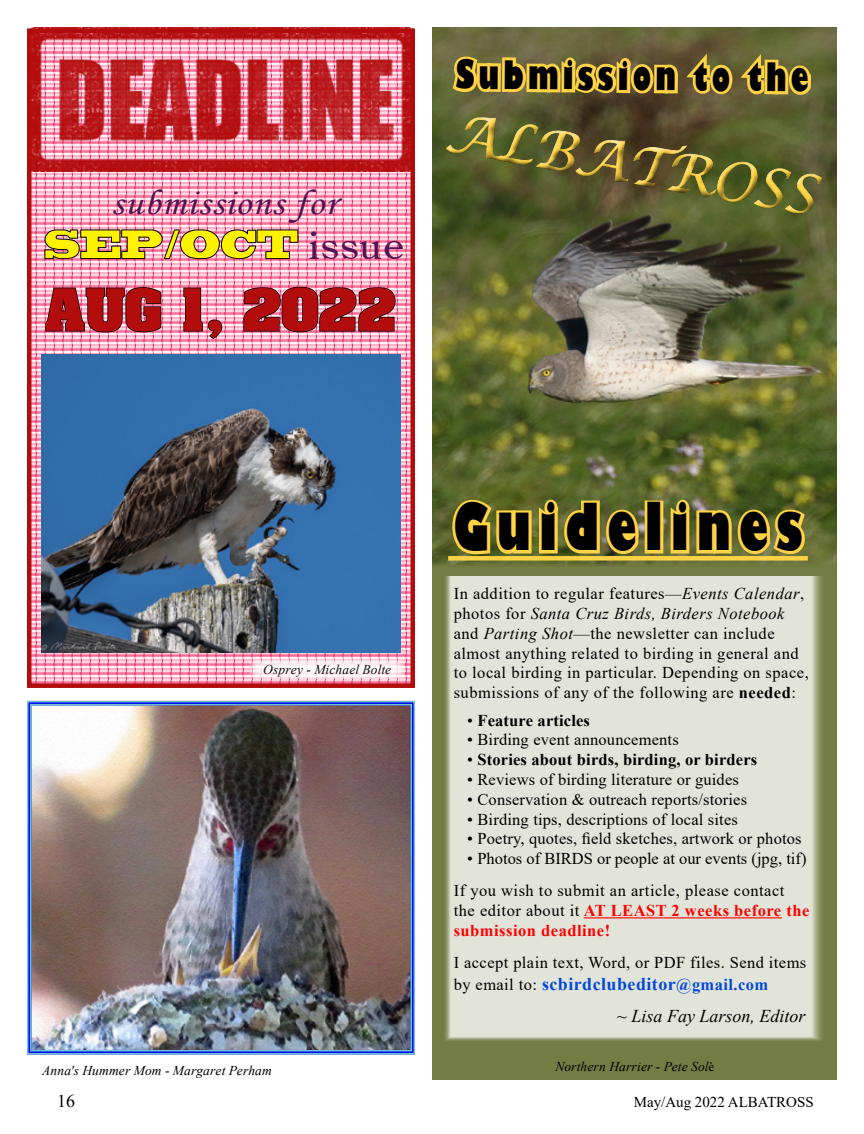
<style>
.page{position:relative;width:864px;height:1134px;background:#fff}
.page>*{position:absolute;margin:0;border:0;box-sizing:border-box;transform-origin:0 0}
.t1{font:800 63px "Gill Sans";letter-spacing:.2em;color:#000;scale:.67 1}
.t2{font:italic 54px "Lucida Calligraphy";color:#ffd345}
.t3{font:700 49.5px "Aardvark";color:#b20c0c;scale:1.1 1}
.t4{font:800 38.25px "Gill Sans";color:#000;scale:.67 1}
.t5{font:38.25px "Blackoak Std";color:#fff200;scale:.6 1}
.t6{font:36px "Monotype Corsiva";letter-spacing:.025em;color:#521453;scale:1.1 1}
.t7{font:italic 18px/32.1px "Times New Roman";color:#000}
.t8{font:18px "Times New Roman";color:#000}
.t9{font:16.5px/19.8px "Times New Roman";letter-spacing:.025em;color:#000}
.t10{font:700 16.5px/19.8px "Times New Roman";letter-spacing:.03em;color:#f00}
.t11{font:700 16.5px "Times New Roman";letter-spacing:.01em;color:#000}
.t12{font:15px "Times New Roman";color:#000}
.t13{font:italic 13.5px "Times New Roman";letter-spacing:.01em;color:#000}
.s1{font-family:"Centurion Old Plain";font-size:37.5px;color:#521453}
.s2{font-style:italic}
.s3{font-weight:700}
.s4{font-weight:400}
.s5{font-weight:400;color:#000}
.s6{font-style:normal;font-size:16.5px}
.s7{font-weight:700;font-style:normal;color:#0048de}
.s8{font-weight:700;font-style:normal;font-size:16.5px;color:#0048de}
.s9{font-family:"Minion Pro";font-style:normal}
</style>
<div class="page">
<img style="left:432px;top:28px;width:405px;height:526px">
<div style="left:432px;top:554px;width:405px;height:526px;background:#737c43"></div>
<svg style="left:32px;top:172px;width:378px;height:511px"></svg>
<div style="left:27px;top:28px;width:388px;height:660px;border:4px solid #b30c0c"></div>
<img style="left:27px;top:700px;width:388px;height:355px">
<div style="left:30px;top:704px;width:382px;height:347px;border:1px solid #6dc3ca"></div>
<svg style="left:44px;top:230px;width:254px;height:41px"></svg>
<svg style="left:45px;top:286px;width:117px;height:47px;background:#cd8b9e"></svg>
<svg style="left:183px;top:287px;width:40px;height:53px;background:#da98ab"></svg>
<svg style="left:243px;top:286px;width:154px;height:47px;background:#cb8a9d"></svg>
<img style="left:445px;top:27px;width:377px;height:539px">
<svg style="left:434px;top:92px;width:400px;height:133px;background:#716837"></svg>
<svg style="left:435px;top:96px;width:401px;height:134px;background:#56572c"></svg>
<div style="left:444px;top:576px;width:382px;height:465px;background:#e3e4d9"></div>
<hr style="left:584px;top:917px;width:198px;height:1px;background:#f00">
<div style="left:448px;top:556px;width:360px;height:5px;background:#ffd345"></div>
<img style="left:29px;top:28px;width:385px;height:144px">
<img style="left:41px;top:354px;width:360px;height:298px">
<svg style="left:250px;top:659px;width:154px;height:20px"></svg>
<h3 class="t6" style="left:111px;top:181px;width:207px">submissions for</h3>
<h3 class="t5" style="left:44px;top:219px;width:602px">SEP/OCT <span class="s1">issue</span></h3>
<h3 class="t3" style="left:46px;top:267px;width:320px">AUG 1, 2022</h3>
<h3 class="t4" style="left:457px;top:49px;width:528px;rotate:1deg">Submission to the</h3>
<h2 class="t2" style="left:453px;top:99px;width:376px;rotate:10deg">ALBATROSS</h2>
<p class="t13" style="left:263px;top:660px;width:130px">Osprey - Michael Bolte</p>
<h1 class="t1" style="left:453px;top:488px;width:523px">Guidelines</h1>
<p class="t9" style="left:454px;top:583px;width:357px">In addition to regular features—<span class="s2">Events Calendar</span>, photos for <span class="s2">Santa Cruz Birds, Birders Notebook </span>and <span class="s2">Parting Shot</span>—the newsletter can include almost anything related to birding in general and to local birding in particular. Depending on space, submissions of any of the following are <span class="s3">needed</span>:</p>
<p class="t11" style="left:467px;top:708px;width:124px"><span class="s4">•</span> Feature articles</p>
<p class="t9" style="left:467px;top:729px;width:213px">• Birding event announcements</p>
<p class="t11" style="left:467px;top:748px;width:292px"><span class="s4">•</span> Stories about birds, birding, or birders</p>
<p class="t9" style="left:467px;top:769px;width:273px">• Reviews of birding literature or guides</p>
<p class="t9" style="left:467px;top:789px;width:282px">• Conservation &amp; outreach reports/stories</p>
<p class="t9" style="left:467px;top:809px;width:272px">• Birding tips, descriptions of local sites</p>
<p class="t9" style="left:467px;top:828px;width:336px">• Poetry, quotes, field sketches, artwork or photos</p>
<p class="t9" style="left:454px;top:842px;width:354px;line-height:32.1px;text-indent:13px">• Photos of BIRDS or people at our events (jpg, tif)<br>If you wish to submit an article, please contact</p>
<p class="t10" style="left:454px;top:900px;width:357px"><span class="s5">the editor about it</span> AT LEAST 2 weeks before the submission deadline!</p>
<p class="t9" style="left:454px;top:952px;width:354px">I accept plain text, Word, or PDF files. Send items</p>
<p class="t7" style="left:617px;top:967px;width:190px;text-indent:-164px"><span class="s6">by email to:</span> <span class="s7">scbirdclubeditor</span><span class="s8">@gmail.com<br></span>~ Lisa Fay Larson, Editor</p>
<p class="t13" style="left:42px;top:1061px;width:231px">Anna's Hummer Mom - Margaret Perham</p>
<p class="t13" style="left:555px;top:1057px;width:161px">Northern Harrier - Pete Sol<span class="s9">è</span></p>
<p class="t8" style="left:57px;top:1089px;width:19px">16</p>
<p class="t12" style="left:634px;top:1092px;width:182px">May/Aug 2022 ALBATROSS</p>
</div>
